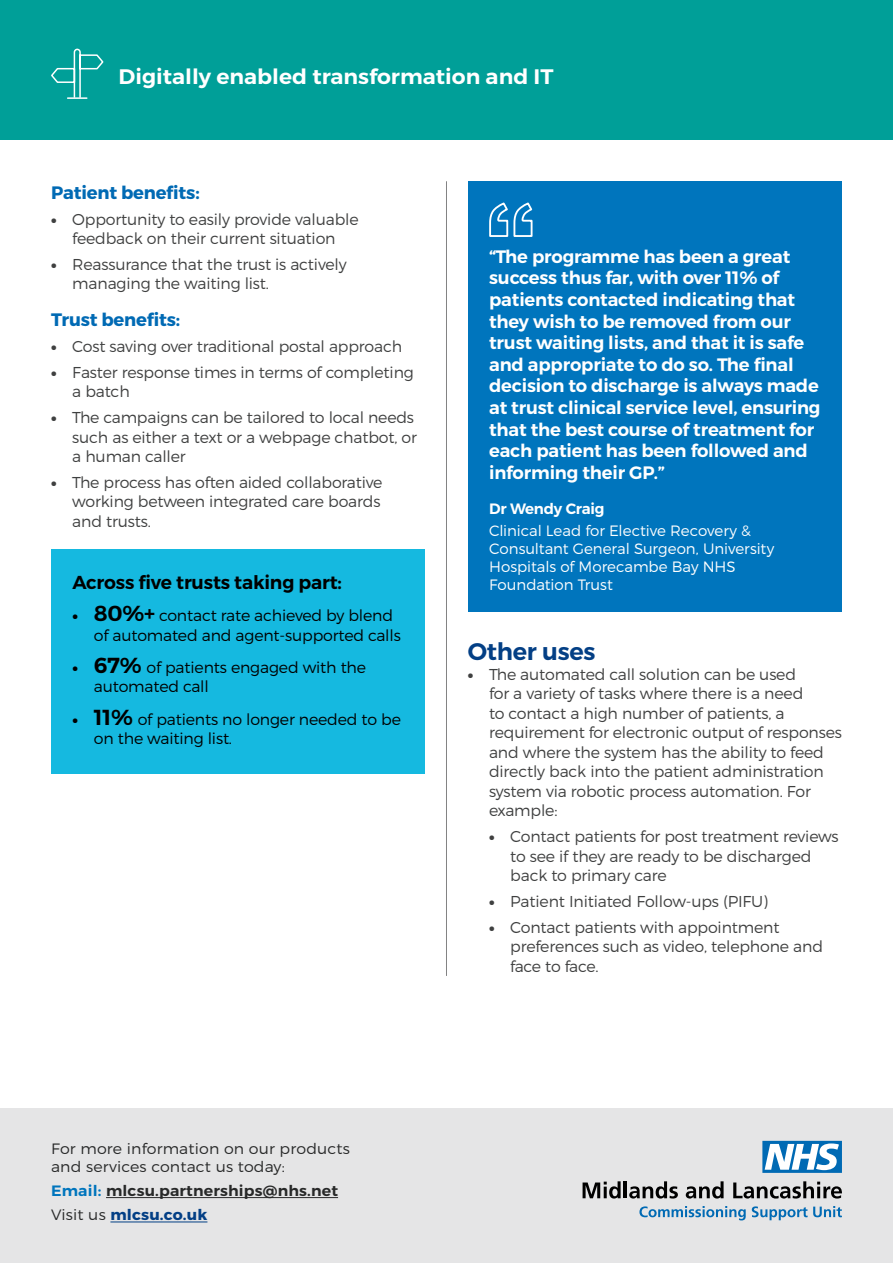
<style>
.page{position:relative;width:893px;height:1263px;background:#fff}
.page>*{position:absolute;margin:0;border:0;box-sizing:border-box;transform-origin:0 0}
.Heading{font:600 24px "Montserrat";letter-spacing:-.01em;color:#033f85}
.t1{font:600 21px "Montserrat";color:#fff;scale:1.04 1}
.Bullet_Points_White{font:600 18.75px "Montserrat";letter-spacing:-.01em;color:#000}
.t2{font:600 18px/21.6px "Montserrat";letter-spacing:-.01em;color:#fff}
.Sub_Heading_Blue{font:700 18px "Montserrat";letter-spacing:-.01em;color:#006ab4}
.t3{font:300 15.75px/19.5px "Montserrat";letter-spacing:-.01em;color:#3f4040}
.t4{font:300 15.75px/19.5px "Montserrat";letter-spacing:-.01em;color:#000}
.t5{font:300 15px/18px "Montserrat";letter-spacing:-.005em;color:#fff}
.t6{font:300 15px/18px "Montserrat";letter-spacing:.01em;color:#282929;scale:1.05 1}
.t7{font:600 15px "Montserrat";letter-spacing:.01em;color:#282929;scale:1.05 1}
.t8{font:700 15px "Montserrat";letter-spacing:.01em;color:#033f85;scale:1.05 1}
.s1{font-weight:900;font-size:15px}
.s2{font-weight:600;font-size:21.75px}
.s3{font-weight:600}
.s4{color:#0075bd}
.s5{font-weight:300;color:#282929}
</style>
<div class="page">
<div style="left:468px;top:181px;width:374px;height:430px;background:#0075bd"></div>
<div style="left:0;top:0;width:893px;height:139px;background:#009f98"></div>
<div style="left:0;top:1108px;width:893px;height:155px;background:#e5e5e6"></div>
<svg style="left:51px;top:48px;width:53px;height:51px"></svg>
<svg style="left:762px;top:1141px;width:80px;height:32px"></svg>
<svg style="left:583px;top:1181px;width:38px;height:17px"></svg>
<hr style="left:624px;top:1181px;width:3px;height:17px;background:#000">
<svg style="left:629px;top:1181px;width:49px;height:17px"></svg>
<svg style="left:686px;top:1181px;width:38px;height:17px"></svg>
<svg style="left:733px;top:1181px;width:109px;height:17px"></svg>
<svg style="left:639px;top:1206px;width:107px;height:14px"></svg>
<svg style="left:752px;top:1206px;width:90px;height:14px"></svg>
<hr style="left:446px;top:181px;width:1px;height:795px;background:#838384">
<div style="left:51px;top:549px;width:374px;height:225px;background:#15b9e0"></div>
<svg style="left:489px;top:202px;width:44px;height:35px"></svg>
<hr style="left:106px;top:1197px;width:232px;height:1px;background:#282929">
<hr style="left:110px;top:1221px;width:97px;height:1px;background:#033f85">
<p class="t1" style="left:119px;top:63px;width:420px">Digitally enabled transformation and IT</p>
<p class="Sub_Heading_Blue" style="left:51px;top:181px;width:150px">Patient benefits:</p>
<p class="t3" style="left:51px;top:209px;width:309px;text-align:center"><span class="s1">•</span> Opportunity to easily provide valuable feedback on their current situation</p>
<p class="t3" style="left:72px;top:254px;width:276px;text-indent:-21px"><span class="s1">•</span> Reassurance that the trust is actively managing the waiting list.</p>
<p class="Sub_Heading_Blue" style="left:51px;top:308px;width:131px">Trust benefits:</p>
<p class="t3" style="left:51px;top:336px;width:353px"><span class="s1">•</span> Cost saving over traditional postal approach</p>
<p class="t3" style="left:72px;top:362px;width:343px;text-indent:-21px"><span class="s1">•</span> Faster response times in terms of completing a batch</p>
<p class="t3" style="left:72px;top:407px;width:346px;text-indent:-21px"><span class="s1">•</span> The campaigns can be tailored to local needs such as either a text or a webpage chatbot, or a human caller</p>
<p class="t3" style="left:72px;top:472px;width:312px;text-indent:-21px"><span class="s1">•</span> The process has often aided collaborative working between integrated care boards and trusts.</p>
<p class="Bullet_Points_White" style="left:73px;top:571px;width:271px">Across five trusts taking part:</p>
<p class="t4" style="left:94px;top:605px;width:308px;text-indent:-21px"><span class="s1">•</span> <span class="s2">80%+</span> contact rate achieved by blend of automated and agent-supported calls</p>
<p class="t4" style="left:94px;top:657px;width:274px;text-indent:-21px"><span class="s1">•</span> <span class="s2">67%</span> of patients engaged with the automated call</p>
<p class="t4" style="left:94px;top:709px;width:309px;text-indent:-21px"><span class="s1">•</span> <span class="s2">11%</span> of patients no longer needed to be on the waiting list.</p>
<p class="t2" style="left:489px;top:246px;width:333px">“The programme has been a great success thus far, with over 11% of patients contacted indicating that they wish to be removed from our trust waiting lists, and that it is safe and appropriate to do so. The final decision to discharge is always made at trust clinical service level, ensuring that the best course of treatment for each patient has been followed and informing their GP.”</p>
<p class="t5" style="left:489px;top:497px;width:263px;line-height:22.2px"><span class="s3">Dr Wendy Craig<br></span>Clinical Lead for Elective Recovery &amp;</p>
<p class="t5" style="left:489px;top:539px;width:287px">Consultant General Surgeon, University<br>Hospitals of Morecambe Bay NHS<br>Foundation Trust</p>
<p class="Heading" style="left:468px;top:637px;width:129px">Other uses</p>
<p class="t3" style="left:489px;top:664px;width:354px;text-indent:-21px"><span class="s1">•</span> The automated call solution can be used<br>for a variety of tasks where there is a need<br>to contact a high number of patients, a requirement for electronic output of responses and where the system has the ability to feed directly back into the patient administration system via robotic process automation. For example:</p>
<p class="t3" style="left:510px;top:826px;width:330px;text-indent:-21px"><span class="s1">•</span> Contact patients for post treatment reviews to see if they are ready to be discharged back to primary care</p>
<p class="t3" style="left:489px;top:891px;width:281px"><span class="s1">•</span> Patient Initiated Follow-ups (PIFU)</p>
<p class="t3" style="left:510px;top:917px;width:314px;text-indent:-21px"><span class="s1">•</span> Contact patients with appointment preferences such as video, telephone and face to face.</p>
<p class="t6" style="left:51px;top:1139px;width:286px">For more information on our products and services contact us today:</p>
<p class="t7" style="left:51px;top:1181px;width:275px"><span class="s4">Email:</span> mlcsu.partnerships@nhs.net</p>
<p class="t8" style="left:51px;top:1206px;width:150px"><span class="s5">Visit us</span> mlcsu.co.uk</p>
</div>
